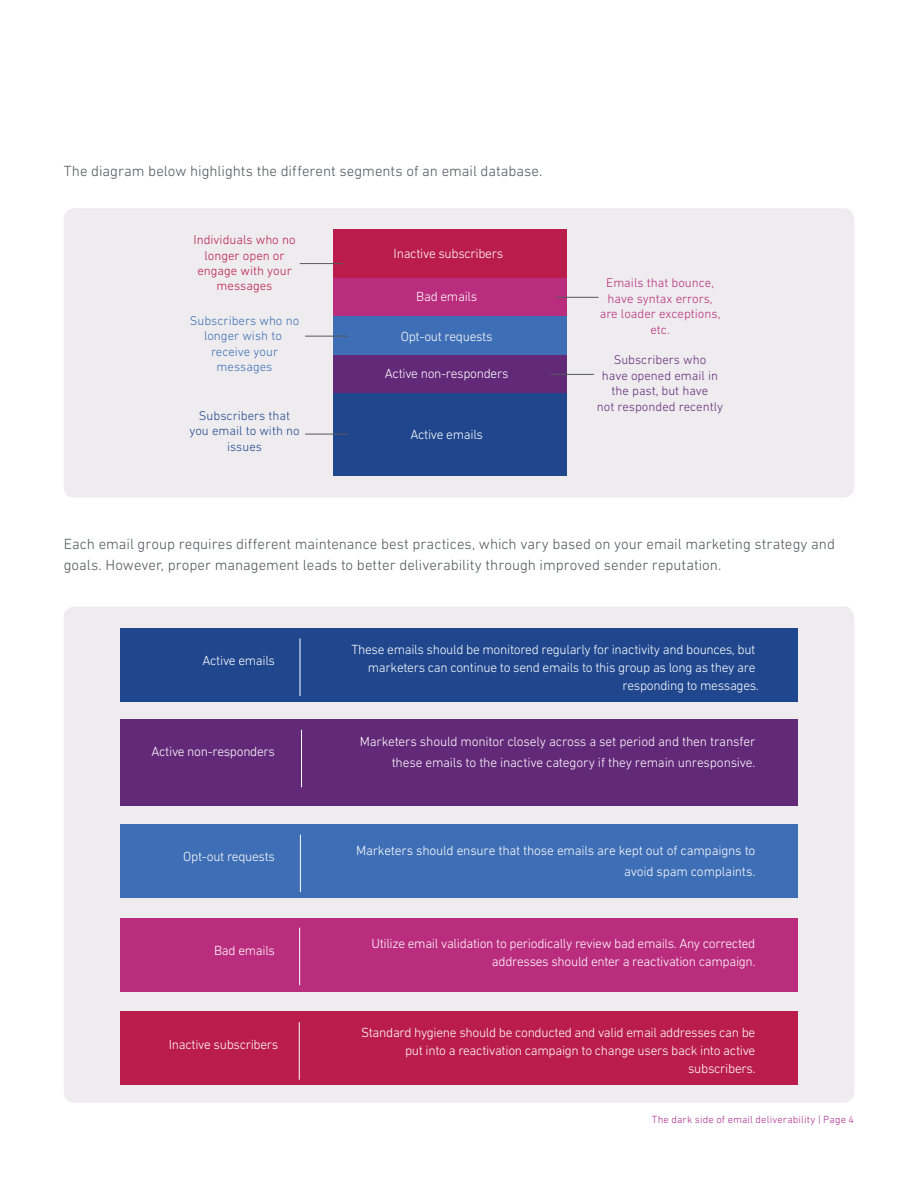
<style>
.page{position:relative;width:918px;height:1188px;background:#fff}
.page>*{position:absolute;margin:0;border:0;box-sizing:border-box;transform-origin:0 0}
.Body_text_10_14{font:300 15px/21px "DIN Next W1 G";color:#50555b}
.t1{font:300 13.5px/18px "DIN Next W1 G";letter-spacing:-.025em;color:#fff;text-align:right}
.t2{font:300 12.9px/15.5px "DIN Next W1 G";color:#632979;text-align:center}
.t3{font:300 12.9px/15.5px "DIN Next W1 G";color:#ba2d7e;text-align:center}
.t4{font:300 12.9px/15.5px "DIN Next W1 G";color:#ba1d4b;text-align:center}
.t5{font:300 12.9px/15.5px "DIN Next W1 G";color:#3e6eb5;text-align:center}
.t6{font:300 12.9px/15.5px "DIN Next W1 G";color:#20478e;text-align:center}
.t7{font:300 10.5px "DIN Next W1 G";letter-spacing:.015em;color:#ac2b91}
</style>
<div class="page">
<div style="left:64px;top:208px;width:790px;height:290px;background:#eeecee;border-radius:11px"></div>
<div style="left:64px;top:607px;width:790px;height:496px;background:#eeecee;border-radius:11px"></div>
<div style="left:120px;top:824px;width:678px;height:74px;background:#3e6eb5"></div>
<div style="left:120px;top:628px;width:678px;height:73px;background:#20478e"></div>
<hr style="left:300px;top:638px;width:1px;height:58px;background:#fff">
<div style="left:120px;top:719px;width:678px;height:87px;background:#632979"></div>
<hr style="left:301px;top:730px;width:1px;height:57px;background:#fff">
<hr style="left:300px;top:835px;width:1px;height:57px;background:#fff">
<div style="left:120px;top:918px;width:678px;height:73px;background:#ba2d7e"></div>
<hr style="left:299px;top:928px;width:1px;height:57px;background:#fff">
<div style="left:120px;top:1012px;width:678px;height:73px;background:#ba1d4b"></div>
<hr style="left:299px;top:1022px;width:1px;height:58px;background:#fff">
<div style="left:333px;top:229px;width:233px;height:50px;background:#ba1d4b"></div>
<div style="left:333px;top:278px;width:233px;height:39px;background:#ba2d7e"></div>
<div style="left:333px;top:317px;width:233px;height:38px;background:#3e6eb5"></div>
<div style="left:333px;top:355px;width:233px;height:39px;background:#632979"></div>
<div style="left:333px;top:393px;width:233px;height:83px;background:#20478e"></div>
<hr style="left:555px;top:297px;width:44px;height:1px;background:#58595b">
<hr style="left:551px;top:374px;width:43px;height:1px;background:#58595b">
<hr style="left:300px;top:263px;width:43px;height:1px;background:#58595b">
<hr style="left:305px;top:336px;width:43px;height:1px;background:#58595b">
<hr style="left:305px;top:434px;width:43px;height:1px;background:#58595b">
<p class="Body_text_10_14" style="left:64px;top:160px;width:480px">The diagram below highlights the different segments of an email database.</p>
<p class="t4" style="left:194px;top:232px;width:104px">Individuals who no longer open or engage with your messages</p>
<p class="t5" style="left:190px;top:313px;width:111px">Subscribers who no longer wish to receive your messages</p>
<p class="t6" style="left:189px;top:408px;width:112px">Subscribers that you email to with no issues</p>
<p class="t1" style="left:394px;top:244px;width:111px">Inactive subscribers</p>
<p class="t1" style="left:416px;top:287px;width:62px">Bad emails</p>
<p class="t1" style="left:401px;top:328px;width:93px">Opt-out requests</p>
<p class="t1" style="left:385px;top:364px;width:125px">Active non-responders</p>
<p class="t1" style="left:411px;top:425px;width:74px">Active emails</p>
<p class="t3" style="left:600px;top:275px;width:122px">Emails that bounce, have syntax errors, are loader exceptions, etc.</p>
<p class="t2" style="left:597px;top:352px;width:128px">Subscribers who<br>have opened email in the past, but have<br>not responded recently</p>
<p class="Body_text_10_14" style="left:64px;top:533px;width:773px">Each email group requires different maintenance best practices, which vary based on your email marketing strategy and goals. However, proper management leads to better deliverability through improved sender reputation.</p>
<p class="t1" style="left:203px;top:651px;width:74px">Active emails</p>
<p class="t1" style="left:152px;top:743px;width:125px">Active non-responders</p>
<p class="t1" style="left:183px;top:847px;width:93px">Opt-out requests</p>
<p class="t1" style="left:352px;top:640px;width:409px">These emails should be monitored regularly for inactivity and bounces, but marketers can continue to send emails to this group as long as they are responding to messages.</p>
<p class="t1" style="left:360px;top:731px;width:397px;line-height:21px">Marketers should monitor closely across a set period and then transfer these emails to the inactive category if they remain unresponsive.</p>
<p class="t1" style="left:356px;top:839px;width:401px;line-height:21px">Marketers should ensure that those emails are kept out of campaigns to avoid spam complaints.</p>
<p class="t1" style="left:214px;top:941px;width:62px">Bad emails</p>
<p class="t1" style="left:371px;top:934px;width:386px">Utilize email validation to periodically review bad emails. Any corrected addresses should enter a reactivation campaign.</p>
<p class="t1" style="left:169px;top:1035px;width:111px">Inactive subscribers</p>
<p class="t1" style="left:361px;top:1023px;width:396px">Standard hygiene should be conducted and valid email addresses can be put into a reactivation campaign to change users back into active subscribers.</p>
<p class="t7" style="left:652px;top:1113px;width:204px">The dark side of email deliverability | Page 4</p>
</div>
